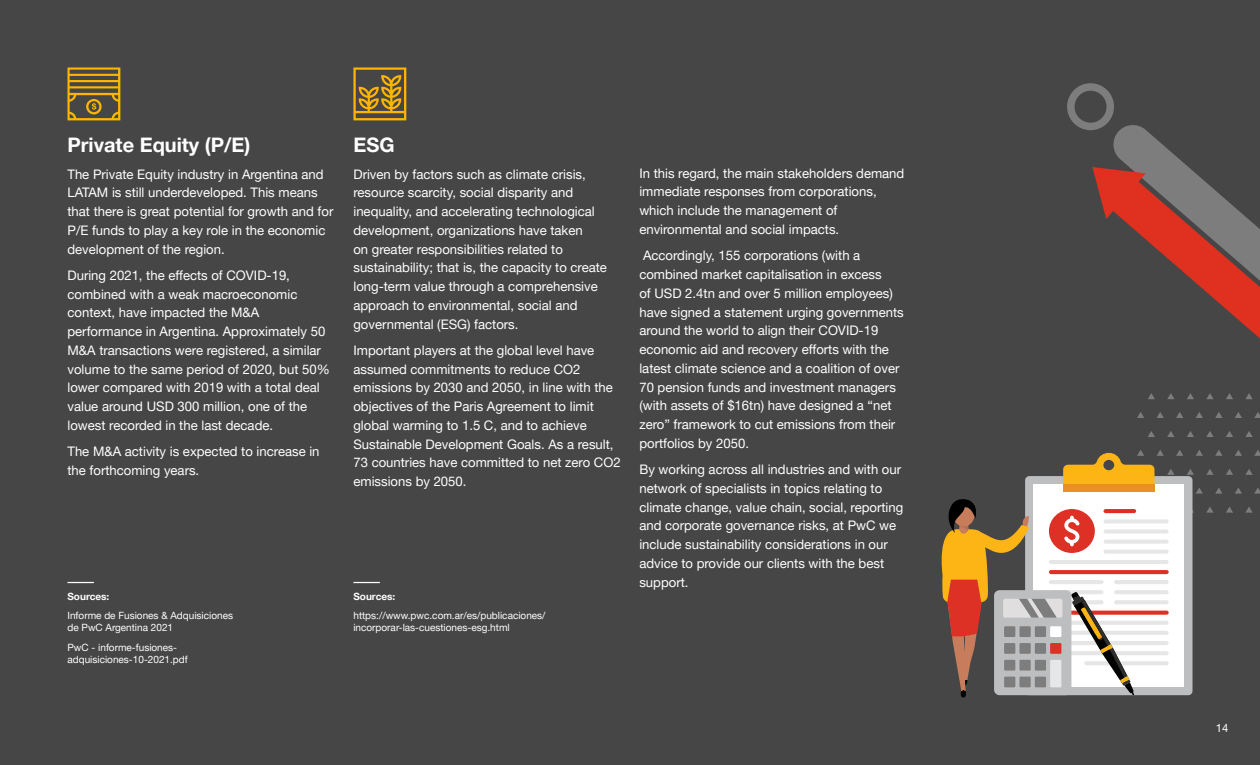
<style>
.page{position:relative;width:1260px;height:765px;background:#464646}
.page>*{position:absolute;margin:0;border:0;box-sizing:border-box;transform-origin:0 0}
.t1{font:700 20px "Helvetica Neue LT Pro";color:#fff}
.t2{font:13.12px/18.8px "Helvetica Neue LT Pro";color:#fff}
.t3{font:11.25px "Helvetica Neue LT Pro";color:#fff}
.t4{font:10px/12px "Helvetica Neue LT Pro";color:#fff}
.t5{font:700 10px "Helvetica Neue LT Pro";color:#fff}
</style>
<div class="page">
<svg style="left:68px;top:582px;width:26px;height:1px"></svg>
<svg style="left:353px;top:582px;width:27px;height:1px"></svg>
<svg style="left:68px;top:68px;width:52px;height:52px"></svg>
<svg style="left:353px;top:68px;width:53px;height:52px"></svg>
<svg style="left:1148px;top:431px;width:7px;height:6px"></svg>
<svg style="left:1167px;top:431px;width:8px;height:6px"></svg>
<svg style="left:1187px;top:431px;width:7px;height:6px"></svg>
<svg style="left:1206px;top:431px;width:8px;height:6px"></svg>
<svg style="left:1226px;top:431px;width:7px;height:6px"></svg>
<svg style="left:1245px;top:431px;width:8px;height:6px"></svg>
<svg style="left:1206px;top:507px;width:8px;height:6px"></svg>
<svg style="left:1226px;top:507px;width:7px;height:6px"></svg>
<svg style="left:1245px;top:507px;width:8px;height:6px"></svg>
<div style="left:1025px;top:476px;width:167px;height:219px;background:#bcbec0;border-radius:4px"></div>
<div style="left:1034px;top:484px;width:150px;height:203px;background:#fff"></div>
<hr style="left:1114px;top:580px;width:55px;height:4px;background:#e5e6e5;border-radius:2px">
<hr style="left:1114px;top:590px;width:55px;height:4px;background:#e5e6e5;border-radius:2px">
<hr style="left:1114px;top:600px;width:55px;height:4px;background:#e5e6e5;border-radius:2px">
<hr style="left:1049px;top:580px;width:55px;height:4px;background:#e5e6e5;border-radius:2px">
<hr style="left:1049px;top:590px;width:55px;height:4px;background:#e5e6e5;border-radius:2px">
<hr style="left:1104px;top:509px;width:32px;height:4px;background:#de3126;border-radius:2px">
<div style="left:1104px;top:519px;width:65px;height:5px;background:#e5e6e5;border-radius:2px"></div>
<div style="left:1104px;top:529px;width:65px;height:5px;background:#e5e6e5;border-radius:2px"></div>
<hr style="left:1104px;top:540px;width:65px;height:4px;background:#e5e6e5;border-radius:2px">
<hr style="left:1104px;top:550px;width:65px;height:4px;background:#e5e6e5;border-radius:2px">
<hr style="left:1049px;top:560px;width:120px;height:4px;background:#e5e6e5;border-radius:2px">
<hr style="left:1049px;top:570px;width:120px;height:4px;background:#de3126;border-radius:2px">
<svg style="left:1049px;top:611px;width:120px;height:4px"></svg>
<hr style="left:1049px;top:621px;width:120px;height:4px;background:#e5e6e5;border-radius:2px">
<hr style="left:1049px;top:631px;width:120px;height:4px;background:#e5e6e5;border-radius:2px">
<hr style="left:1049px;top:641px;width:120px;height:4px;background:#e5e6e5;border-radius:2px">
<hr style="left:1049px;top:651px;width:120px;height:4px;background:#e5e6e5;border-radius:2px">
<hr style="left:1084px;top:661px;width:85px;height:4px;background:#e5e6e5;border-radius:2px">
<div style="left:1049px;top:509px;width:46px;height:44px;background:#de3126;border-radius:50%"></div>
<svg style="left:1063px;top:450px;width:197px;height:44px"></svg>
<div style="left:1063px;top:484px;width:91px;height:7px;background:#eb8e23"></div>
<svg style="left:1064px;top:516px;width:15px;height:30px"></svg>
<svg style="left:1071px;top:592px;width:63px;height:103px"></svg>
<div style="left:994px;top:590px;width:77px;height:105px;background:#bcbec0;border-radius:5px"></div>
<div style="left:1003px;top:599px;width:59px;height:19px;background:#e0dede;border-radius:2px"></div>
<div style="left:1050px;top:643px;width:11px;height:11px;background:#de3126"></div>
<div style="left:1050px;top:626px;width:11px;height:11px;background:#fff"></div>
<div style="left:1050px;top:660px;width:11px;height:27px;background:#e6e7e8"></div>
<svg style="left:941px;top:498px;width:116px;height:200px"></svg>
<svg style="left:1137px;top:393px;width:123px;height:25px"></svg>
<svg style="left:1092px;top:125px;width:168px;height:214px"></svg>
<div style="left:1067px;top:83px;width:47px;height:47px;border:8px solid #7d7d7d;border-radius:50%"></div>
<h1 class="t1" style="left:68px;top:133px;width:184px">Private Equity (P/E)</h1>
<p class="t2" style="left:68px;top:164px;width:267px">The Private Equity industry in Argentina and LATAM is still underdeveloped. This means that there is great potential for growth and for P/E funds to play a key role in the economic development of the region.</p>
<p class="t2" style="left:68px;top:265px;width:264px">During 2021, the effects of COVID-19, combined with a weak macroeconomic context, have impacted the M&amp;A performance in Argentina. Approximately 50<br>M&amp;A transactions were registered, a similar volume to the same period of 2020, but 50% lower compared with 2019 with a total deal value around USD 300 million, one of the lowest recorded in the last decade.</p>
<p class="t2" style="left:68px;top:442px;width:254px">The M&amp;A activity is expected to increase in the forthcoming years.</p>
<p class="t5" style="left:68px;top:590px;width:43px">Sources:</p>
<p class="t4" style="left:68px;top:610px;width:167px">Informe de Fusiones &amp; Adquisiciones de PwC Argentina 2021</p>
<p class="t4" style="left:68px;top:641px;width:122px">PwC - informe-fusiones&shy;adquisiciones-10-2021.pdf</p>
<h1 class="t1" style="left:353px;top:133px;width:43px">ESG</h1>
<p class="t2" style="left:353px;top:164px;width:255px">Driven by factors such as climate crisis, resource scarcity, social disparity and inequality, and accelerating technological development, organizations have taken<br>on greater responsibilities related to sustainability; that is, the capacity to create long-term value through a comprehensive approach to environmental, social and governmental (ESG) factors.</p>
<p class="t2" style="left:353px;top:340px;width:269px">Important players at the global level have assumed commitments to reduce CO2 emissions by 2030 and 2050, in line with the objectives of the Paris Agreement to limit global warming to 1.5 C, and to achieve Sustainable Development Goals. As a result, 73 countries have committed to net zero CO2 emissions by 2050.</p>
<p class="t5" style="left:353px;top:590px;width:43px">Sources:</p>
<p class="t4" style="left:353px;top:610px;width:194px">https://www.pwc.com.ar/es/publicaciones/ incorporar-las-cuestiones-esg.html</p>
<p class="t2" style="left:639px;top:163px;width:267px">In this regard, the main stakeholders demand immediate responses from corporations, which include the management of environmental and social impacts.</p>
<p class="t2" style="left:639px;top:246px;width:266px">Accordingly, 155 corporations (with a combined market capitalisation in excess<br>of USD 2.4tn and over 5 million employees) have signed a statement urging governments around the world to align their COVID-19 economic aid and recovery efforts with the latest climate science and a coalition of over 70 pension funds and investment managers (with assets of $16tn) have designed a “net zero” framework to cut emissions from their portfolios by 2050.</p>
<p class="t2" style="left:639px;top:460px;width:266px">By working across all industries and with our network of specialists in topics relating to climate change, value chain, social, reporting and corporate governance risks, at PwC we include sustainability considerations in our advice to provide our clients with the best support.</p>
<p class="t3" style="left:1216px;top:721px;width:14px">14</p>
</div>
